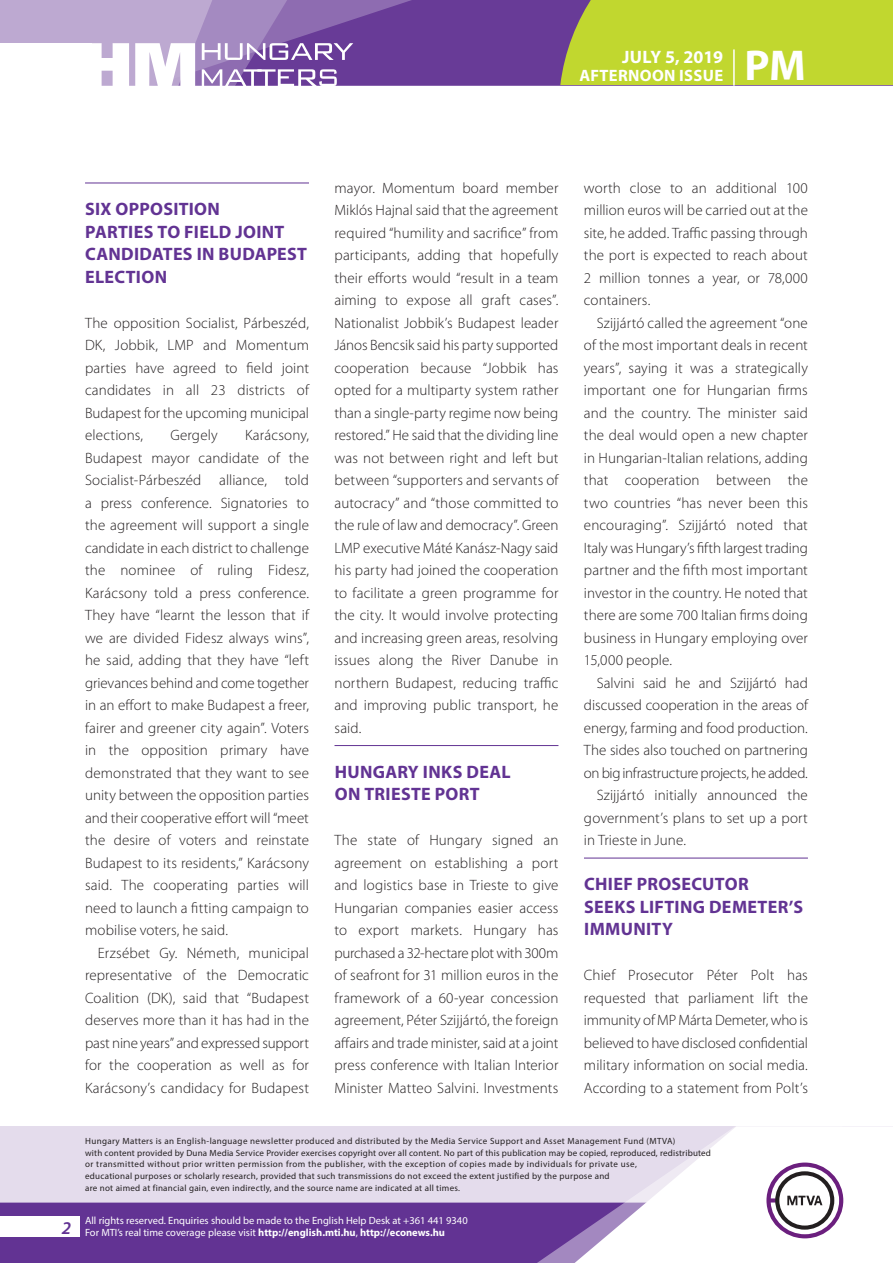
<style>
.page{position:relative;width:893px;height:1263px;background:#fff}
.page>*{position:absolute;margin:0;border:0;box-sizing:border-box;transform-origin:0 0}
.t1{font:700 43.35px "Myriad Pro";color:#fff}
.t2{font:700 18px/22.5px "Myriad Pro";letter-spacing:.02em;color:#623393}
.t3{font:700 18px "Myriad Pro";color:#fff}
.t4{font:italic 600 18px "Myriad Pro";color:#623393}
.t5{font:700 16.5px "Myriad Pro";letter-spacing:.02em;color:#fff}
.t6{font:300 15px/22.5px "Myriad Pro";letter-spacing:.005em;color:#231f20;text-align:justify}
.t7{font:300 15px "Myriad Pro";letter-spacing:-.02em;color:#231f20}
.t8{font:10.5px/12px "Myriad Pro";color:#fff}
.t9{font:9px/12px "Myriad Pro";letter-spacing:.03em;color:#231f20}
.s1{font-weight:700}
</style>
<div class="page">
<div style="left:0;top:1126px;width:893px;height:137px;background:#e4dcec"></div>
<div style="left:0;top:1202px;width:506px;height:61px;background:#623393"></div>
<svg style="left:506px;top:1202px;width:69px;height:61px;background:#6b3e99"></svg>
<svg style="left:575px;top:1126px;width:318px;height:137px"></svg>
<div style="left:0;top:1216px;width:79px;height:20px;background:#fff"></div>
<div style="left:0;top:0;width:893px;height:85px;background:#683b97"></div>
<div style="left:560px;top:0;width:333px;height:85px;background:#c1d72f"></div>
<hr style="left:733px;top:49px;width:2px;height:37px;background:#fff">
<svg style="left:0;top:0;width:479px;height:86px"></svg>
<hr style="left:85px;top:183px;width:224px;height:1px;background:#623393">
<hr style="left:334px;top:745px;width:224px;height:1px;background:#623393">
<hr style="left:584px;top:858px;width:224px;height:1px;background:#623393">
<p class="t3" style="left:622px;top:45px;width:103px">July 5, 2019</p>
<p class="t5" style="left:579px;top:65px;width:145px">afternoon issue</p>
<h1 class="t1" style="left:745px;top:37px;width:63px">PM</h1>
<p class="t2" style="left:85px;top:197px;width:76px">SIX OPPOSITION<br>PARTIES</p>
<p class="t2" style="left:157px;top:220px;width:37px">TO FIEL</p>
<p class="t2" style="left:219px;top:220px;width:36px">D JOINT</p>
<p class="t2" style="left:85px;top:242px;width:78px">CAN DIDATES</p>
<p class="t2" style="left:197px;top:242px;width:91px">IN BUDAPEST</p>
<p class="t2" style="left:85px;top:265px;width:52px">ELECTION</p>
<p class="t6" style="left:85px;top:311px;width:225px">The opposition Socialist, Párbeszéd, DK, Jobbik, LMP and Momentum parties have agreed to field joint candidates in all 23 districts of Budapest for the upcoming municipal elections,</p>
<p class="t6" style="left:171px;top:424px;width:49px">Gergely</p>
<p class="t6" style="left:85px;top:424px;width:225px;text-indent:160px">Karácsony, Budapest mayor candidate of the Socialist-Párbeszéd alliance, told a press conference. Signatories to the agreement will support a single candidate in each district to challenge the nominee of ruling Fidesz, Karácsony told a press conference.<br>They have “learnt the lesson that if we are divided Fidesz always wins”, he said, adding that they have “left grievances behind and come together in an effort to make Budapest a freer, fairer and greener city again”. Voters in the opposition primary have demonstrated that they want to see unity between the opposition parties and their cooperative effort will “meet the desire of voters and reinstate Budapest to its residents,” Karácsony said. The cooperating parties will need to launch a fitting campaign to mobilise voters, he said.</p>
<p class="t6" style="left:85px;top:941px;width:225px;text-indent:13px">Erzsébet Gy. Németh, municipal representative of the Democratic Coalition (DK), said that “Budapest deserves more than it has had in the past nine years” and expressed support for the cooperation as well as for Karácsony’s candidacy for Budapest</p>
<p class="t6" style="left:334px;top:176px;width:225px">mayor. Momentum board member Miklós Hajnal said that the agreement required “humility and sacrifice” from participants, adding that hopefully their efforts would “result in a team aiming to expose all graft cases”.<br>Nationalist Jobbik’s Budapest leader János Bencsik said his party supported cooperation because “Jobbik has opted for a multiparty system rather than a single-party regime now being restored.” He said that the dividing line was not between right and left but between “supporters and servants of autocracy” and “those committed to the rule of law and democracy”. Green LMP executive Máté Kanász-Nagy said his party had joined the cooperation to facilitate a green programme for the city. It would involve protecting and increasing green areas, resolving issues along the River Danube in northern Budapest, reducing traffic and improving public transport, he said.</p>
<p class="t2" style="left:335px;top:760px;width:63px">HUNGARY</p>
<p class="t2" style="left:423px;top:760px;width:68px">IN KS DEAL</p>
<p class="t2" style="left:335px;top:782px;width:41px">ON TRIESTE</p>
<p class="t2" style="left:435px;top:782px;width:23px">PORT</p>
<p class="t6" style="left:334px;top:829px;width:225px">The state of Hungary signed an agreement on establishing a port and logistics base in Trieste to give Hungarian companies easier access to export markets. Hungary has purchased a 32-hectare plot with 300m of seafront for 31 million euros in the framework of a 60-year concession agreement, Péter Szijjártó, the foreign affairs and trade minister, said at a joint press conference with Italian Interior Minister Matteo Salvini. Investments</p>
<p class="t6" style="left:584px;top:176px;width:225px">worth close to an additional 100 million euros will be carried out at the site, he added. Traffic passing through the port is expected to reach about 2 million tonnes a year, or 78,000 containers.</p>
<p class="t6" style="left:584px;top:311px;width:225px;text-indent:13px">Szijjártó called the agreement “one of the most important deals in recent years”, saying it was a strategically important one for Hungarian firms and the country. The minister said the deal would open a new chapter in Hungarian-Italian relations, adding that cooperation between the two countries “has never been this encouraging”. Szijjártó noted that Italy was Hungary’s fifth largest trading partner and the fifth most important investor in the country. He noted that there are some 700 Italian firms doing business in Hungary employing over 15,000 people.</p>
<p class="t6" style="left:597px;top:671px;width:213px">Salvini said he and Szijjártó had</p>
<p class="t6" style="left:584px;top:694px;width:225px">discussed cooperation in the areas of</p>
<p class="t6" style="left:584px;top:716px;width:225px">energy, farming and food production.</p>
<p class="t6" style="left:584px;top:739px;width:225px">The sides also touched on partnering</p>
<p class="t7" style="left:584px;top:764px;width:225px">on big infrastructure projects, he added.</p>
<p class="t6" style="left:597px;top:784px;width:213px">Szijjártó initially announced the</p>
<p class="t6" style="left:584px;top:806px;width:225px">government’s plans to set up a port</p>
<p class="t6" style="left:584px;top:829px;width:104px">in Trieste in June.</p>
<p class="t2" style="left:584px;top:872px;width:75px">CHIEF PROSE</p>
<p class="t2" style="left:691px;top:872px;width:24px">CUTOR</p>
<p class="t2" style="left:584px;top:895px;width:65px">SEEKSLIFTIN</p>
<p class="t2" style="left:693px;top:895px;width:66px">G DEMETER</p>
<p class="t2" style="left:789px;top:895px;width:15px">’S</p>
<p class="t2" style="left:584px;top:917px;width:48px">IMMUNITY</p>
<p class="t6" style="left:584px;top:964px;width:225px">Chief Prosecutor Péter Polt has requested that parliament lift the immunity of MP Márta Demeter, who is believed to have disclosed confidential military information on social media.<br>According to a statement from Polt’s</p>
<p class="t4" style="left:62px;top:1217px;width:11px">2</p>
<p class="t9" style="left:85px;top:1134px;width:627px">Hungary Matters is an English-language newsletter produced and distributed by the Media Service Support and Asset Management Fund (MTVA)<br>with content provided by Duna Media Service Provider exercises copyright over all content. No part of this publication may be copied, reproduced, redistributed or transmitted without prior written permission from the publisher, with the exception of copies made by individuals for private use,<br>educational purposes or scholarly research, provided that such transmissions do not exceed the extent justified by the purpose and<br>are not aimed at financial gain, even indirectly, and the source name are indicated at all times.</p>
<p class="t8" style="left:85px;top:1214px;width:384px">All rights reserved. Enquiries should be made to the English Help Desk at +361 441 9340<br>For MTI’s real time coverage please visit <span class="s1">http://english.mti.hu</span>, <span class="s1">http://econews.hu</span></p>
</div>
